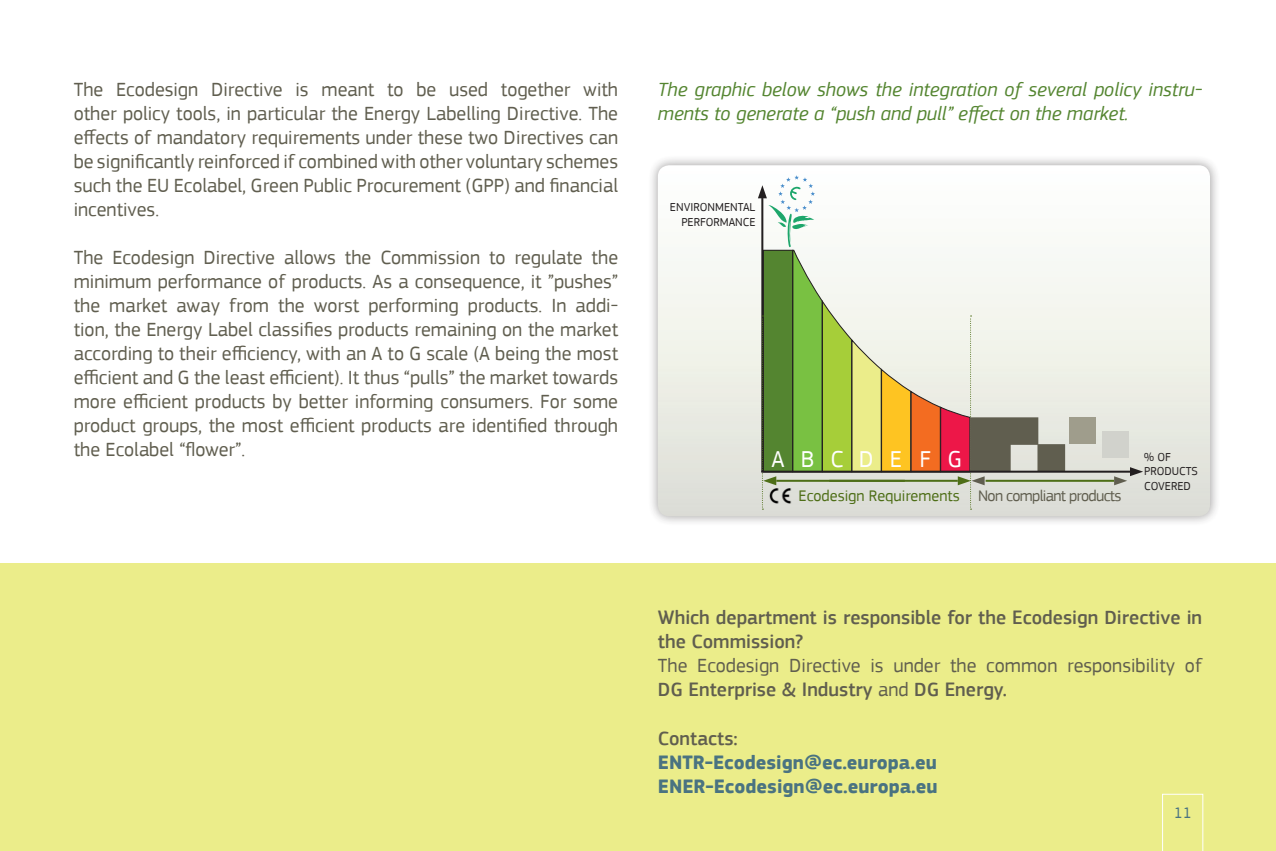
<style>
.page{position:relative;width:1276px;height:851px;background:#fff}
.page>*{position:absolute;margin:0;border:0;box-sizing:border-box;transform-origin:0 0}
.t1{font:24.2px "PF Square Sans Pro";color:#fff}
.t2{font:20px/24px "PF Square Sans Pro";color:#605e4f;text-align:justify}
.t3{font:italic 20px/24px "PF Square Sans Pro";color:#548530}
.t4{font:500 20px/24px "PF Square Sans Pro";color:#605e4f}
.t5{font:700 20px/24px "PF Square Sans Pro";color:#4a7381}
.t6{font:16px "PF Square Sans Pro";color:#4e6e17}
.t7{font:16px "PF Square Sans Pro";letter-spacing:-.04em;color:#605e4f}
.t8{font:16px "PF Square Sans Pro";color:#4a7381}
.t9{font:12px/14.4px "PF Square Sans Pro";color:#231f20}
.s1{font-weight:500}
</style>
<div class="page">
<div style="left:0;top:563px;width:1276px;height:287px;background:#ebed8a"></div>
<div style="left:647px;top:154px;width:573px;height:373px;background:#231f20;opacity:.5"></div>
<div style="left:658px;top:165px;width:552px;height:351px;background:linear-gradient(to bottom,#fff,#dedfd6);border-radius:11px"></div>
<hr style="left:985px;top:479px;width:129px;height:2px;background:#4e6e17">
<div style="left:1102px;top:431px;width:27px;height:27px;background:#d1d2cc"></div>
<div style="left:1069px;top:417px;width:26px;height:27px;background:#9f9d8c"></div>
<hr style="left:761px;top:470px;width:369px;height:2px;background:#231f20">
<svg style="left:1114px;top:467px;width:29px;height:18px"></svg>
<svg style="left:758px;top:175px;width:307px;height:334px"></svg>
<svg style="left:1162px;top:793px;width:41px;height:57px"></svg>
<p class="t2" style="left:74px;top:78px;width:546px">The Ecodesign Directive is meant to be used together with other policy tools, in particular the Energy Labelling Directive. The effects of mandatory requirements under these two Directives can be significantly reinforced if combined with other voluntary schemes such the EU Ecolabel, Green Public Procurement (GPP) and financial incentives.</p>
<p class="t2" style="left:74px;top:246px;width:546px">The Ecodesign Directive allows the Commission to regulate the minimum performance of products. As a consequence, it ”pushes” the market away from the worst performing products. In addi&shy;tion, the Energy Label classifies products remaining on the market according to their efficiency, with an A to G scale (A being the most efficient and G the least efficient). It thus “pulls” the market towards more efficient products by better informing consumers. For some product groups, the most efficient products are identified through the Ecolabel “flower”.</p>
<p class="t3" style="left:658px;top:78px;width:546px">The graphic below shows the integration of several policy instru&shy;ments to generate a “push and pull” effect on the market.</p>
<p class="t9" style="left:670px;top:200px;width:87px">ENVIRONMENTAL</p>
<p class="t9" style="left:681px;top:215px;width:76px">PERFORMANCE</p>
<p class="t1" style="left:771px;top:444px;width:15px">A</p>
<p class="t1" style="left:800px;top:444px;width:15px">B</p>
<p class="t1" style="left:830px;top:444px;width:14px">C</p>
<p class="t1" style="left:859px;top:444px;width:16px">D</p>
<p class="t1" style="left:889px;top:444px;width:14px">E</p>
<p class="t1" style="left:919px;top:444px;width:13px">F</p>
<p class="t1" style="left:947px;top:444px;width:16px">G</p>
<p class="t6" style="left:798px;top:486px;width:163px">Ecodesign Requirements</p>
<p class="t7" style="left:978px;top:486px;width:145px">Non compliant products</p>
<p class="t9" style="left:1144px;top:449px;width:55px">% OF<br>PRODUCTS</p>
<p class="t9" style="left:1144px;top:478px;width:48px">COVERED</p>
<p class="t4" style="left:658px;top:606px;width:546px">Which department is responsible for the Ecodesign Directive in the Commission?</p>
<p class="t2" style="left:658px;top:654px;width:546px">The Ecodesign Directive is under the common responsibility of<br><span class="s1">DG Enterprise &amp; Industry</span> and <span class="s1">DG Energy.</span></p>
<p class="t4" style="left:658px;top:726px;width:81px">Contacts:</p>
<p class="t5" style="left:658px;top:750px;width:281px">ENTR-Ecodesign@ec.europa.eu<br>ENER-Ecodesign@ec.europa.eu</p>
<p class="t8" style="left:1173px;top:803px;width:19px">11</p>
</div>
